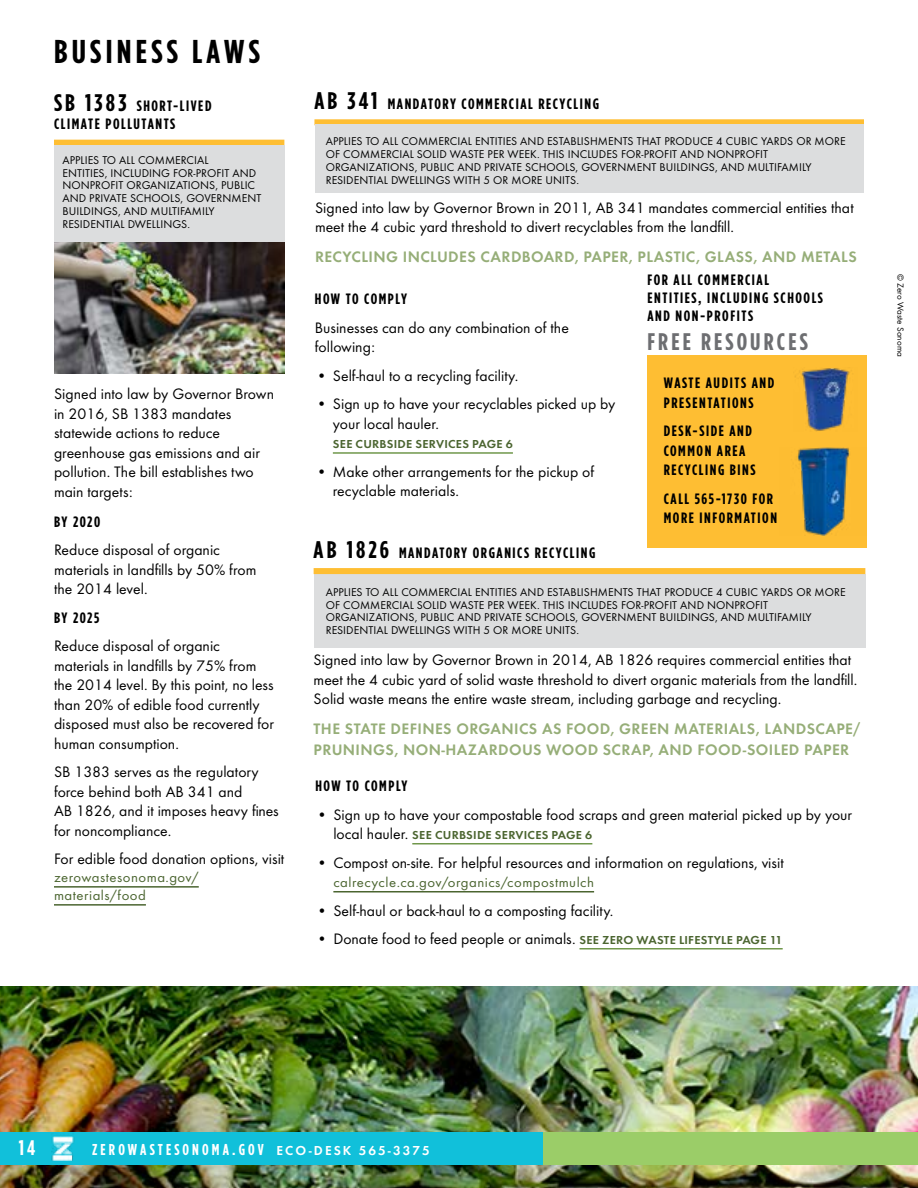
<style>
.page{position:relative;width:918px;height:1188px;background:#fff}
.page>*{position:absolute;margin:0;border:0;box-sizing:border-box;transform-origin:0 0}
.Page_heading_top{font:700 33px "Gotham Condensed";letter-spacing:.125em;color:#000;scale:1.04 1}
.Subheading_Yellow_Li{font:700 24px "Gotham Condensed";letter-spacing:.125em;color:#6d6e71;scale:1.04 1}
.t1{font:700 21px "Gotham Condensed";color:#fff}
.t2{font:15.75px/19.5px "Futura Round";color:#000}
.Paragraph_grey_text{font:600 15.75px/21px "Futura Round";letter-spacing:.025em;color:#96ae78}
.t3{font:700 15.75px "Gotham Condensed";letter-spacing:.2em;color:#fff}
.Subheading_Yellow_Li-2{font:700 15px/19.5px "Gotham Condensed";letter-spacing:.1em;color:#000;scale:1.04 1}
.t4{font:14.25px/18px "Futura Round";letter-spacing:.035em;color:#4b6530;scale:1.04 1}
.t5{font:600 12px "Futura Round";letter-spacing:.02em;color:#4b6530;scale:1.04 1}
.A-Z_Listing_Address{font:11.7px/12.8px "Futura Round";letter-spacing:.005em;color:#000}
.t6{font:9.15px "Futura Round";color:#000}
.s1{font-size:24px}
.s2{font-weight:400;font-size:15.75px;color:#000}
.s3{font-weight:600;font-size:12px;color:#4b6530}
.s4{font-family:"Futura Round";font-weight:600;font-size:13.5px}
</style>
<div class="page">
<img style="left:0;top:986px;width:918px;height:202px">
<div style="left:314px;top:119px;width:550px;height:6px;background:#febe33"></div>
<hr style="left:412px;top:843px;width:180px;height:2px;background:#70974b">
<hr style="left:333px;top:891px;width:261px;height:2px;background:#4b6530">
<hr style="left:580px;top:948px;width:203px;height:2px;background:#70974b">
<hr style="left:333px;top:452px;width:180px;height:2px;background:#70974b">
<hr style="left:54px;top:886px;width:145px;height:2px;background:#4b6530">
<hr style="left:54px;top:904px;width:92px;height:2px;background:#4b6530">
<div style="left:54px;top:140px;width:230px;height:6px;background:#febe33"></div>
<div style="left:648px;top:355px;width:219px;height:192px;background:#febe33"></div>
<div style="left:647px;top:361px;width:220px;height:6px;background:#febe33"></div>
<div style="left:315px;top:125px;width:549px;height:68px;background:#dcddde"></div>
<div style="left:314px;top:574px;width:551px;height:73px;background:#dcddde"></div>
<div style="left:54px;top:146px;width:230px;height:97px;background:#dcddde"></div>
<img style="left:54px;top:243px;width:230px;height:131px">
<div style="left:541px;top:1133px;width:377px;height:32px;background:#9bcd68"></div>
<div style="left:0;top:1133px;width:543px;height:32px;background:#11c0da"></div>
<img style="left:51px;top:1136px;width:23px;height:25px">
<div style="left:314px;top:568px;width:551px;height:6px;background:#febe33"></div>
<img style="left:797px;top:447px;width:53px;height:89px">
<img style="left:795px;top:368px;width:55px;height:63px">
<h1 class="Page_heading_top" style="left:54px;top:32px;width:200px">BUSINESS LAWS</h1>
<h2 class="Subheading_Yellow_Li-2" style="left:54px;top:97px;width:153px;line-height:18px"><span class="s1">SB 1383</span> SHORT-LIVED<br>CLIMATE POLLUTANTS</h2>
<p class="A-Z_Listing_Address" style="left:62px;top:153px;width:200px">APPLIES TO ALL COMMERCIAL<br>ENTITIES, INCLUDING FOR-PROFIT AND<br>NONPROFIT ORGANIZATIONS, PUBLIC<br>AND PRIVATE SCHOOLS, GOVERNMENT<br>BUILDINGS, AND MULTIFAMILY<br>RESIDENTIAL DWELLINGS.</p>
<p class="t2" style="left:54px;top:383px;width:222px">Signed into law by Governor Brown in 2016, SB 1383 mandates statewide actions to reduce greenhouse gas emissions and air pollution. The bill establishes two main targets:</p>
<p class="Subheading_Yellow_Li-2" style="left:54px;top:512px;width:46px">BY 2020</p>
<p class="t2" style="left:54px;top:539px;width:204px">Reduce disposal of organic materials in landfills by 50% from the 2014 level.</p>
<p class="Subheading_Yellow_Li-2" style="left:54px;top:608px;width:45px">BY 2025</p>
<p class="t2" style="left:54px;top:635px;width:222px">Reduce disposal of organic materials in landfills by 75% from the 2014 level. By this point, no less than 20% of edible food currently disposed must also be recovered for human consumption.</p>
<p class="t2" style="left:54px;top:761px;width:226px">SB 1383 serves as the regulatory force behind both AB 341 and<br>AB 1826, and it imposes heavy fines for noncompliance.</p>
<p class="t2" style="left:54px;top:848px;width:232px">For edible food donation options, visit</p>
<p class="t4" style="left:54px;top:868px;width:141px">zerowastesonoma.gov/ materials/food</p>
<h2 class="Subheading_Yellow_Li-2" style="left:314px;top:94px;width:275px"><span class="s1">AB 341</span> MANDATORY COMMERCIAL RECYCLING</h2>
<p class="A-Z_Listing_Address" style="left:326px;top:134px;width:521px">APPLIES TO ALL COMMERCIAL ENTITIES AND ESTABLISHMENTS THAT PRODUCE 4 CUBIC YARDS OR MORE OF COMMERCIAL SOLID WASTE PER WEEK. THIS INCLUDES FOR-PROFIT AND NONPROFIT ORGANIZATIONS, PUBLIC AND PRIVATE SCHOOLS, GOVERNMENT BUILDINGS, AND MULTIFAMILY RESIDENTIAL DWELLINGS WITH 5 OR MORE UNITS.</p>
<p class="t2" style="left:315px;top:197px;width:540px">Signed into law by Governor Brown in 2011, AB 341 mandates commercial entities that meet the 4 cubic yard threshold to divert recyclables from the landfill.</p>
<p class="Paragraph_grey_text" style="left:315px;top:245px;width:543px">RECYCLING INCLUDES CARDBOARD, PAPER, PLASTIC, GLASS, AND METALS</p>
<p class="Subheading_Yellow_Li-2" style="left:315px;top:289px;width:90px">HOW TO COMPLY</p>
<p class="t2" style="left:315px;top:317px;width:256px">Businesses can do any combination of the following:</p>
<p class="t2" style="left:316px;top:365px;width:203px">• Self-haul to a recycling facility.</p>
<p class="t2" style="left:333px;top:393px;width:284px;text-indent:-16px">• Sign up to have your recyclables picked up by your local hauler.</p>
<p class="t5" style="left:333px;top:435px;width:175px">SEE CURBSIDE SERVICES PAGE 6</p>
<p class="t2" style="left:333px;top:461px;width:263px;text-indent:-16px">• Make other arrangements for the pickup of recyclable materials.</p>
<h2 class="Subheading_Yellow_Li-2" style="left:647px;top:271px;width:170px;line-height:18px">FOR ALL COMMERCIAL<br>ENTITIES, INCLUDING SCHOOLS<br>AND NON-PROFITS</h2>
<h2 class="Subheading_Yellow_Li" style="left:647px;top:328px;width:156px">FREE RESOURCES</h2>
<p class="Subheading_Yellow_Li-2" style="left:664px;top:373px;width:108px">WASTE AUDITS AND<br>PRESENTATIONS</p>
<p class="Subheading_Yellow_Li-2" style="left:664px;top:421px;width:90px">DESK-SIDE AND<br>COMMON AREA<br>RECYCLING BINS</p>
<p class="Subheading_Yellow_Li-2" style="left:664px;top:489px;width:110px">CALL 565-1730 FOR<br>MORE INFORMATION</p>
<h2 class="Subheading_Yellow_Li-2" style="left:314px;top:543px;width:272px"><span class="s1">AB 1826</span> MANDATORY ORGANICS RECYCLING</h2>
<p class="A-Z_Listing_Address" style="left:326px;top:585px;width:521px">APPLIES TO ALL COMMERCIAL ENTITIES AND ESTABLISHMENTS THAT PRODUCE 4 CUBIC YARDS OR MORE OF COMMERCIAL SOLID WASTE PER WEEK. THIS INCLUDES FOR-PROFIT AND NONPROFIT ORGANIZATIONS, PUBLIC AND PRIVATE SCHOOLS, GOVERNMENT BUILDINGS, AND MULTIFAMILY RESIDENTIAL DWELLINGS WITH 5 OR MORE UNITS.</p>
<p class="t2" style="left:314px;top:649px;width:545px">Signed into law by Governor Brown in 2014, AB 1826 requires commercial entities that meet the 4 cubic yard of solid waste threshold to divert organic materials from the landfill.<br>Solid waste means the entire waste stream, including garbage and recycling.</p>
<p class="Paragraph_grey_text" style="left:314px;top:717px;width:549px">THE STATE DEFINES ORGANICS AS FOOD, GREEN MATERIALS, LANDSCAPE/<br>PRUNINGS, NON-HAZARDOUS WOOD SCRAP, AND FOOD-SOILED PAPER</p>
<p class="Subheading_Yellow_Li-2" style="left:315px;top:776px;width:90px">HOW TO COMPLY</p>
<p class="t2" style="left:317px;top:804px;width:537px">• Sign up to have your compostable food scraps and green material picked up by your</p>
<p class="t5" style="left:333px;top:826px;width:251px"><span class="s2">local hauler.</span> SEE CURBSIDE SERVICES PAGE 6</p>
<p class="t2" style="left:317px;top:852px;width:468px">• Compost on-site. For helpful resources and information on regulations, visit</p>
<p class="t4" style="left:333px;top:873px;width:252px">calrecycle.ca.gov/organics/compostmulch</p>
<p class="t2" style="left:317px;top:900px;width:298px">• Self-haul or back-haul to a composting facility.</p>
<p class="t2" style="left:317px;top:928px;width:467px">• Donate food to feed people or animals. <span class="s3">SEE ZERO WASTE LIFESTYLE PAGE 11</span></p>
<p class="t6" style="left:907px;top:274px;width:84px;rotate:90deg">© Zero Waste Sonoma</p>
<p class="t1" style="left:19px;top:1135px;width:18px">14</p>
<p class="t3" style="left:92px;top:1140px;width:339px">ZEROWASTESONOMA.GOV <span class="s4">ECO-DESK 565-3375</span></p>
</div>
